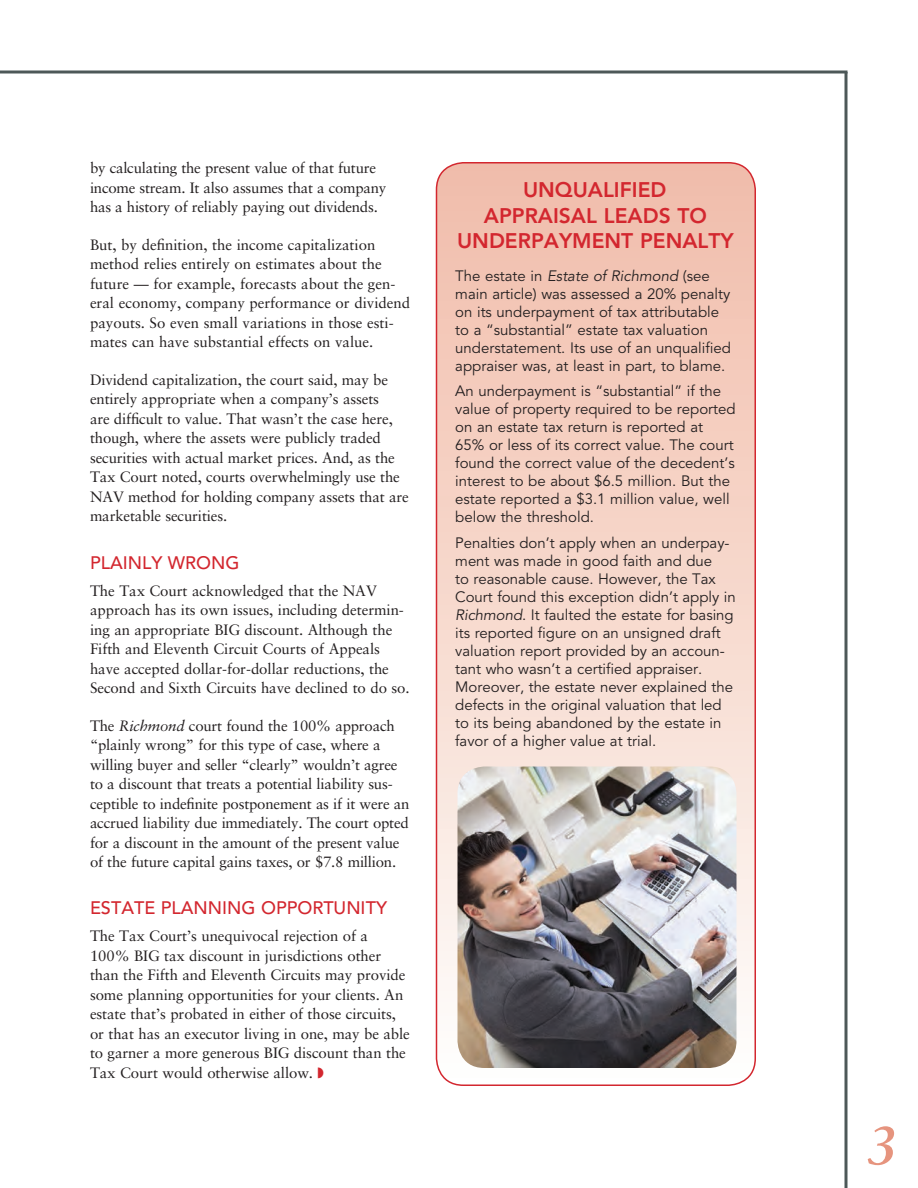
<style>
.page{position:relative;width:918px;height:1188px;background:#fff}
.page>*{position:absolute;margin:0;border:0;box-sizing:border-box;transform-origin:0 0}
.t1{font:italic 700 54px "Sabon LT Std";color:#e6947e}
.t2{font:800 21px/25.2px "Avenir LT Std";color:#d3272f;text-align:center}
.t3{font:500 18px "Avenir LT Std";color:#d3272f}
.t4{font:15px/19.5px "Sabon LT Std";letter-spacing:-.005em;color:#231f20}
.t5{font:15px/18px "Avenir LT Std";color:#231f20}
.s1{font-style:italic}
</style>
<div class="page">
<svg style="left:844px;top:74px;width:4px;height:1114px;background:#798181"></svg>
<svg style="left:0;top:70px;width:848px;height:4px;background:#788181"></svg>
<svg style="left:436px;top:163px;width:319px;height:922px;background:#f5d3c6"></svg>
<div style="left:436px;top:162px;width:320px;height:924px;border:2px solid #d3272f;border-radius:27px"></div>
<img style="left:458px;top:766px;width:278px;height:302px">
<p class="t4" style="left:90px;top:158px;width:298px">by calculating the present value of that future income stream. It also assumes that a company has a history of reliably paying out dividends.</p>
<p class="t4" style="left:90px;top:235px;width:322px">But, by definition, the income capitalization method relies entirely on estimates about the future — for example, forecasts about the gen&shy;eral economy, company performance or dividend payouts. So even small variations in those esti&shy;mates can have substantial effects on value.</p>
<p class="t4" style="left:90px;top:370px;width:320px">Dividend capitalization, the court said, may be entirely appropriate when a company’s assets<br>are difficult to value. That wasn’t the case here, though, where the assets were publicly traded securities with actual market prices. And, as the Tax Court noted, courts overwhelmingly use the NAV method for holding company assets that are marketable securities.</p>
<p class="t3" style="left:90px;top:552px;width:151px">PLAI NLY WRONG</p>
<p class="t4" style="left:90px;top:580px;width:321px">The Tax Court acknowledged that the NAV approach has its own issues, including determin&shy;ing an appropriate BIG discount. Although the Fifth and Eleventh Circuit Courts of Appeals have accepted dollar-for-dollar reductions, the Second and Sixth Circuits have declined to do so.</p>
<p class="t4" style="left:90px;top:715px;width:321px">The <span class="s1">Richmond</span> court found the 100% approach “plainly wrong” for this type of case, where a willing buyer and seller “clearly” wouldn’t agree to a discount that treats a potential liability sus&shy;ceptible to indefinite postponement as if it were an accrued liability due immediately. The court opted for a discount in the amount of the present value of the future capital gains taxes, or $7.8 million.</p>
<p class="t3" style="left:90px;top:898px;width:299px">ESTATE PLANNI NG OPPORTUNITY</p>
<p class="t4" style="left:90px;top:926px;width:321px">The Tax Court’s unequivocal rejection of a 100% BIG tax discount in jurisdictions other than the Fifth and Eleventh Circuits may provide some planning opportunities for your clients. An estate that’s probated in either of those circuits, or that has an executor living in one, may be able to garner a more generous BIG discount than the Tax Court would otherwise allow.</p>
<h2 class="t2" style="left:457px;top:178px;width:278px">UNQUALIFI ED<br>APPRAISAL LEADS TO<br>UNDERPAYMENT PENALTY</h2>
<p class="t5" style="left:455px;top:267px;width:277px">The estate in <span class="s1">Estate of Richmond</span> (see main article) was assessed a 20% penalty on its underpayment of tax attributable to a “substantial” estate tax valuation understatement. Its use of an unqualified appraiser was, at least in part, to blame.</p>
<p class="t5" style="left:455px;top:383px;width:282px">An underpayment is “substantial” if the value of property required to be reported on an estate tax return is reported at 65% or less of its correct value. The court found the correct value of the decedent’s interest to be about $6.5 million. But the estate reported a $3.1 million value, well below the threshold.</p>
<p class="t5" style="left:455px;top:534px;width:282px">Penalties don’t apply when an underpay&shy;ment was made in good faith and due<br>to reasonable cause. However, the Tax Court found this exception didn’t apply in <span class="s1">Richmond</span>. It faulted the estate for basing its reported figure on an unsigned draft valuation report provided by an accoun&shy;tant who wasn’t a certified appraiser.<br>Moreover, the estate never explained the defects in the original valuation that led to its being abandoned by the estate in favor of a higher value at trial.</p>
<h1 class="t1" style="left:867px;top:1113px;width:32px">3</h1>
</div>
